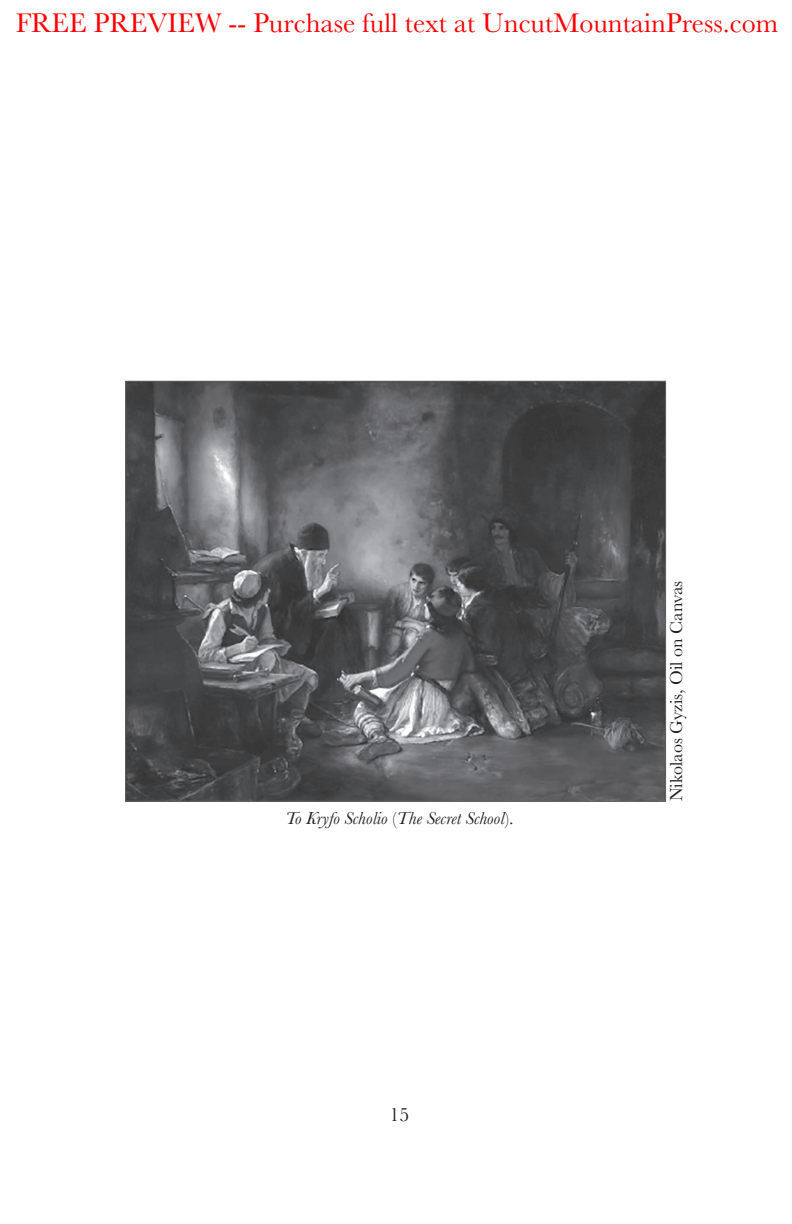
<style>
.page{position:relative;width:792px;height:1224px;background:#fff}
.page>*{position:absolute;margin:0;border:0;box-sizing:border-box;transform-origin:0 0}
.t1{font:28px "Baskerville";color:#f00}
.t2{font:20px "Baskerville";color:#231f20}
.t3{font:italic 18px "Baskerville";color:#231f20}
.t4{font:18px "Baskerville";color:#231f20}
.s1{font-style:normal}
</style>
<div class="page">
<img style="left:127px;top:383px;width:537px;height:416px">
<p class="t1" style="left:16px;top:5px;width:764px">FREE PREVIEW -- Purchase full text at UncutMountainPress.com</p>
<p class="t3" style="left:286px;top:806px;width:229px">To Kryfo Scholio <span class="s1">(</span>The Secret School<span class="s1">).</span></p>
<p class="t2" style="left:390px;top:1102px;width:21px">15</p>
<p class="t4" style="left:665px;top:801px;width:222px;rotate:-90deg">Nikolaos Gyzis, Oil on Canvas</p>
</div>
